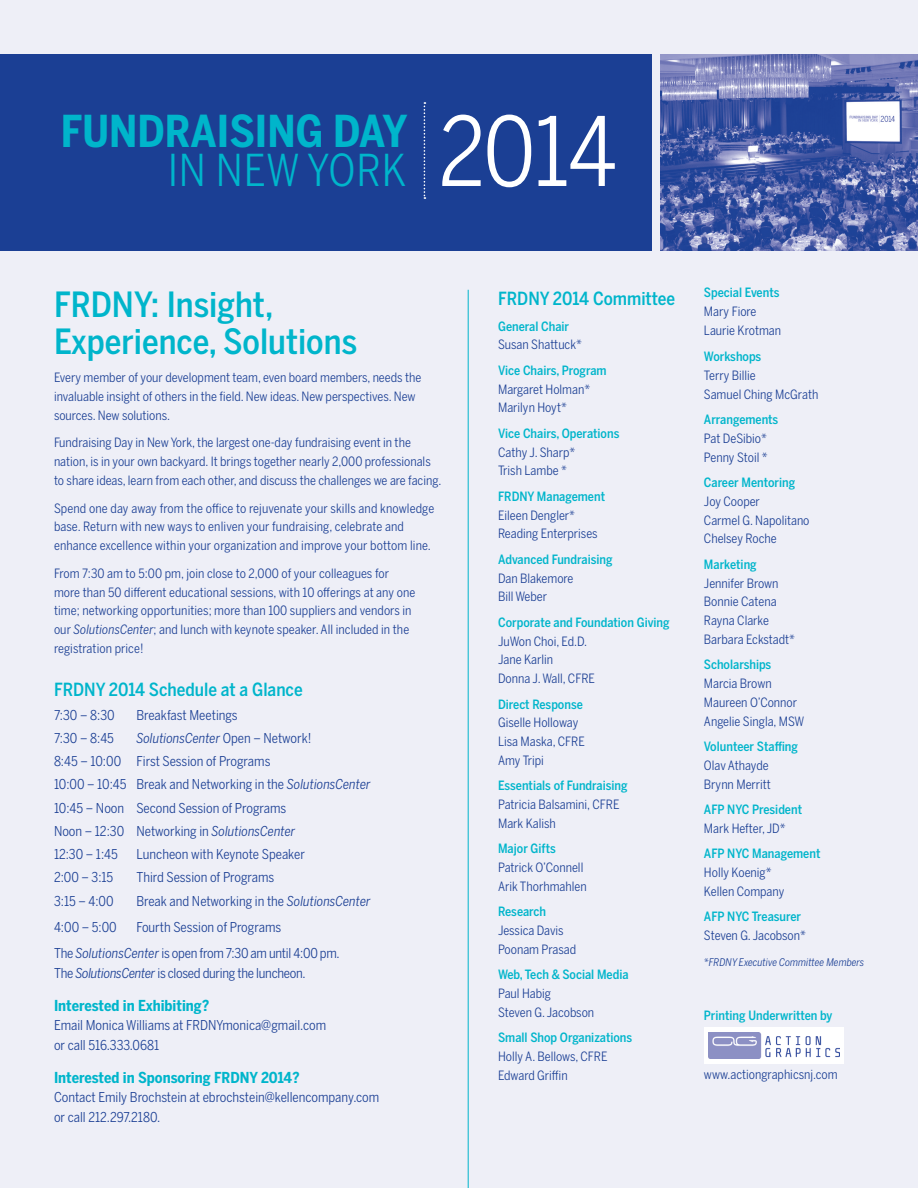
<style>
.page{position:relative;width:918px;height:1188px;background:#fff}
.page>*{position:absolute;margin:0;border:0;box-sizing:border-box;transform-origin:0 0}
.t1{font:94.65px "Benton Sans Cond";color:#fff}
.t2{font:700 43.65px "Benton Sans Cond";color:#00b5cb}
.t3{font:43.65px "Benton Sans Cond";letter-spacing:.02em;color:#00b5cb}
.t4{font:500 34.5px/37.5px "Benton Sans Cond";color:#00b5cb}
.t5{font:500 18px "Benton Sans Cond";color:#00b5cb}
.t6{font:700 15px "Benton Sans Cond";color:#00b5cb}
.t7{font:13.5px/19.5px "Benton Sans Cond";color:#1b3f94}
.t8{font:13.5px/19.5px "Benton Sans Cond";letter-spacing:-.02em;color:#1b3f94}
.t9{font:italic 13.5px "Benton Sans Cond";color:#1b3f94}
.t10{font:12.75px/18.8px "Benton Sans Cond";color:#1b3f94}
.t11{font:500 12.75px/18.8px "Benton Sans Cond";color:#00b5cb}
.t12{font:italic 10.5px "Benton Sans Cond";color:#1b3f94}
.s1{font-style:italic}
.s2{font-style:normal}
.s3{font-weight:500;color:#00b5cb}
.s4{font-weight:400;color:#1b3f94}
</style>
<div class="page">
<div style="left:0;top:0;width:917px;height:1188px;background:#eeeff7"></div>
<hr style="left:468px;top:290px;width:1px;height:898px;background:#00b5cb">
<div style="left:0;top:54px;width:652px;height:196px;background:#1b3f94"></div>
<img style="left:660px;top:54px;width:258px;height:197px">
<svg style="left:424px;top:102px;width:1px;height:97px"></svg>
<div style="left:704px;top:1027px;width:139px;height:37px;background:#fff"></div>
<img style="left:709px;top:1032px;width:131px;height:26px">
<p class="t2" style="left:61px;top:106px;width:348px">FUNDRAISING DAY</p>
<p class="t3" style="left:168px;top:145px;width:240px">IN NEW YORK</p>
<p class="t1" style="left:438px;top:97px;width:180px">2014</p>
<p class="t4" style="left:54px;top:286px;width:305px">FRDNY: Insight,<br>Experience, Solutions</p>
<p class="t10" style="left:54px;top:368px;width:369px">Every member of your development team, even board members, needs the invaluable insight of others in the field. New ideas. New perspectives. New sources. New solutions.</p>
<p class="t10" style="left:54px;top:434px;width:389px">Fundraising Day in New York, the largest one-day fundraising event in the nation, is in your own backyard. It brings together nearly 2,000 professionals to share ideas, learn from each other, and discuss the challenges we are facing.</p>
<p class="t10" style="left:54px;top:499px;width:382px">Spend one day away from the office to rejuvenate your skills and knowledge base. Return with new ways to enliven your fundraising, celebrate and enhance excellence within your organization and improve your bottom line.</p>
<p class="t10" style="left:54px;top:564px;width:363px">From 7:30 am to 5:00 pm, join close to 2,000 of your colleagues for more than 50 different educational sessions, with 10 offerings at any one time; networking opportunities; more than 100 suppliers and vendors in our <span class="s1">SolutionsCenter</span>; and lunch with keynote speaker. All included in the registration price!</p>
<p class="t5" style="left:54px;top:679px;width:250px">FRDNY 2014 Schedule at a Glance</p>
<p class="t7" style="left:54px;top:705px;width:62px">7:30 – 8:30</p>
<p class="t7" style="left:136px;top:705px;width:103px">Breakfast Meetings</p>
<p class="t7" style="left:54px;top:729px;width:62px">7:30 – 8:45</p>
<p class="t9" style="left:136px;top:730px;width:176px">SolutionsCenter <span class="s2">Open – Network!</span></p>
<p class="t7" style="left:54px;top:752px;width:218px">8:45 – 10:00 First Session of Programs</p>
<p class="t7" style="left:54px;top:775px;width:318px">10:00 – 10:45 Break and Networking in the <span class="s1">SolutionsCenter</span></p>
<p class="t7" style="left:54px;top:798px;width:234px">10:45 – Noon Second Session of Programs</p>
<p class="t7" style="left:54px;top:822px;width:243px">Noon – 12:30 Networking in <span class="s1">SolutionsCenter</span></p>
<p class="t7" style="left:54px;top:845px;width:65px">12:30 – 1:45</p>
<p class="t7" style="left:136px;top:845px;width:170px">Luncheon with Keynote Speaker</p>
<p class="t7" style="left:54px;top:868px;width:61px">2:00 – 3:15</p>
<p class="t7" style="left:136px;top:868px;width:139px">Third Session of Programs</p>
<p class="t7" style="left:54px;top:891px;width:61px">3:15 – 4:00</p>
<p class="t7" style="left:136px;top:891px;width:236px">Break and Networking in the <span class="s1">SolutionsCenter</span></p>
<p class="t7" style="left:54px;top:918px;width:64px">4:00 – 5:00</p>
<p class="t7" style="left:136px;top:918px;width:146px">Fourth Session of Programs</p>
<p class="t8" style="left:54px;top:944px;width:287px">The <span class="s1">SolutionsCenter</span> is open from 7:30 am until 4:00 pm.<br>The <span class="s1">SolutionsCenter</span> is closed during the luncheon.</p>
<p class="t6" style="left:54px;top:997px;width:157px">Interested in Exhibiting?</p>
<p class="t7" style="left:54px;top:1016px;width:274px">Email Monica Williams at FRDNYmonica@gmail.com or call 516.333.0681</p>
<p class="t6" style="left:54px;top:1069px;width:247px">Interested in Sponsoring FRDNY 2014?</p>
<p class="t7" style="left:54px;top:1088px;width:327px">Contact Emily Brochstein at ebrochstein@kellencompany.com or call 212.297.2180.</p>
<p class="t5" style="left:498px;top:288px;width:179px">FRDNY 2014 Committee</p>
<p class="t10" style="left:498px;top:317px;width:85px"><span class="s3">General Chair<br></span>Susan Shattuck*</p>
<p class="t10" style="left:498px;top:361px;width:110px"><span class="s3">Vice Chairs, Program<br></span>Margaret Holman*<br>Marilyn Hoyt*</p>
<p class="t10" style="left:498px;top:424px;width:123px"><span class="s3">Vice Chairs, Operations<br></span>Cathy J. Sharp*<br>Trish Lambe *</p>
<p class="t11" style="left:498px;top:487px;width:109px">FRDNY Management<br><span class="s4">Eileen Dengler*</span></p>
<p class="t10" style="left:498px;top:525px;width:101px">Reading Enterprises</p>
<p class="t10" style="left:498px;top:550px;width:116px"><span class="s3">Advanced Fundraising<br></span>Dan Blakemore<br>Bill Weber</p>
<p class="t11" style="left:498px;top:613px;width:173px">Corporate and Foundation Giving<br><span class="s4">JuWon Choi, Ed.D.</span></p>
<p class="t10" style="left:498px;top:651px;width:57px">Jane Karlin</p>
<p class="t10" style="left:498px;top:669px;width:98px">Donna J. Wall, CFRE</p>
<p class="t10" style="left:498px;top:695px;width:86px"><span class="s3">Direct Response<br></span>Giselle Holloway</p>
<p class="t10" style="left:498px;top:732px;width:88px">Lisa Maska, CFRE<br>Amy Tripi</p>
<p class="t11" style="left:498px;top:777px;width:131px">Essentials of Fundraising<br><span class="s4">Patricia Balsamini, CFRE</span></p>
<p class="t10" style="left:498px;top:814px;width:59px">Mark Kalish</p>
<p class="t10" style="left:498px;top:840px;width:87px"><span class="s3">Major Gifts<br></span>Patrick O’Connell</p>
<p class="t10" style="left:498px;top:877px;width:90px">Arik Thorhmahlen</p>
<p class="t10" style="left:498px;top:903px;width:67px"><span class="s3">Research<br></span>Jessica Davis</p>
<p class="t10" style="left:498px;top:940px;width:80px">Poonam Prasad</p>
<p class="t10" style="left:498px;top:966px;width:132px"><span class="s3">Web, Tech &amp; Social Media<br></span>Paul Habig<br>Steven G. Jacobson</p>
<p class="t11" style="left:498px;top:1029px;width:136px">Small Shop Organizations</p>
<p class="t10" style="left:498px;top:1047px;width:111px">Holly A. Bellows, CFRE<br>Edward Griffin</p>
<p class="t11" style="left:704px;top:284px;width:77px">Special Events<br><span class="s4">Mary Fiore</span></p>
<p class="t10" style="left:704px;top:321px;width:79px">Laurie Krotman</p>
<p class="t10" style="left:704px;top:347px;width:59px"><span class="s3">Workshops<br></span>Terry Billie</p>
<p class="t10" style="left:704px;top:385px;width:116px">Samuel Ching McGrath</p>
<p class="t10" style="left:704px;top:410px;width:76px"><span class="s3">Arrangements<br></span>Pat DeSibio*<br>Penny Stoil *</p>
<p class="t10" style="left:704px;top:473px;width:107px"><span class="s3">Career Mentoring<br></span>Joy Cooper<br>Carmel G. Napolitano</p>
<p class="t10" style="left:704px;top:530px;width:74px">Chelsey Roche</p>
<p class="t10" style="left:704px;top:555px;width:76px"><span class="s3">Marketing<br></span>Jennifer Brown<br>Bonnie Catena</p>
<p class="t10" style="left:704px;top:611px;width:67px">Rayna Clarke</p>
<p class="t10" style="left:704px;top:630px;width:93px">Barbara Eckstadt*</p>
<p class="t11" style="left:704px;top:656px;width:69px">Scholarships<br><span class="s4">Marcia Brown</span></p>
<p class="t10" style="left:704px;top:693px;width:95px">Maureen O’Connor</p>
<p class="t10" style="left:704px;top:712px;width:102px">Angelie Singla, MSW</p>
<p class="t11" style="left:704px;top:737px;width:96px">Volunteer Staffing<br><span class="s4">Olav Athayde</span></p>
<p class="t10" style="left:704px;top:775px;width:68px">Brynn Merritt</p>
<p class="t11" style="left:704px;top:800px;width:100px">AFP NYC President<br><span class="s4">Mark Hefter, JD*</span></p>
<p class="t10" style="left:704px;top:845px;width:118px"><span class="s3">AFP NYC Management<br></span>Holly Koenig*<br>Kellen Company</p>
<p class="t10" style="left:704px;top:908px;width:104px"><span class="s3">AFP NYC Treasurer<br></span>Steven G. Jacobson*</p>
<p class="t12" style="left:704px;top:956px;width:162px">*FRDNY Executive Committee Members</p>
<p class="t11" style="left:704px;top:1006px;width:130px">Printing Underwritten by</p>
<p class="t10" style="left:704px;top:1065px;width:135px">www.actiongraphicsnj.com</p>
</div>
